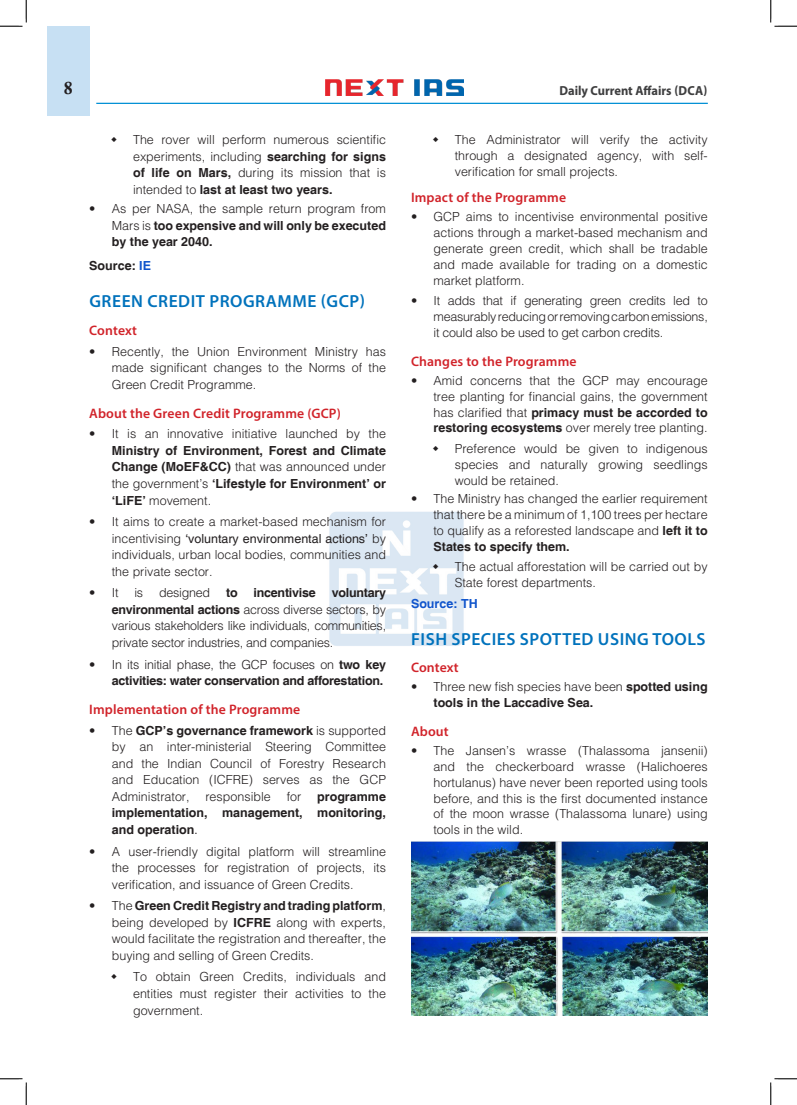
<style>
.page{position:relative;width:797px;height:1105px;background:#fff}
.page>*{position:absolute;margin:0;border:0;box-sizing:border-box;transform-origin:0 0}
.H-1{font:600 17.5px "Myriad Pro";letter-spacing:.03em;color:#0072bc}
.t1{font:17.5px "Calis MT Bol";color:#231f20}
.H-2{font:600 13.75px "Myriad Pro";letter-spacing:.01em;color:#d1232a}
.t2{font:700 13.12px "Myriad Pro";color:#3e3e3f;scale:.95 1}
.t3{font:300 12.5px/15.8px "Helvetica";color:#231f20;text-align:justify}
.body{font:700 12.5px/16.5px "Helvetica";color:#231f20;text-align:justify}
.body-2{font:700 12.5px/16.5px "Helvetica";letter-spacing:-.02em;color:#231f20;text-align:right}
.body-3{font:700 12.5px "Helvetica";color:#15c}
.t4{font:300 12.5px "Helvetica";letter-spacing:-.02em;color:#231f20}
.s1{font-weight:700}
.s2{font-weight:300}
.s3{color:#15c}
.s4{font-weight:400}
.s5{font-family:"Times New Roman";font-weight:400}
</style>
<div class="page">
<div style="left:47px;top:26px;width:42px;height:89px;background:#c7e0f3"></div>
<img style="left:325px;top:80px;width:138px;height:15px">
<hr style="left:96px;top:103px;width:611px;height:1px;background:#008fd5">
<img style="left:329px;top:511px;width:135px;height:135px">
<img style="left:411px;top:841px;width:296px;height:174px">
<svg style="left:0;top:0;width:27px;height:27px"></svg>
<svg style="left:0;top:1078px;width:27px;height:27px"></svg>
<svg style="left:770px;top:0;width:27px;height:27px"></svg>
<svg style="left:770px;top:1078px;width:27px;height:27px"></svg>
<svg style="left:433px;top:564px;width:5px;height:5px"></svg>
<h1 class="t1" style="left:64px;top:78px;width:10px">8</h1>
<p class="t2" style="left:559px;top:82px;width:157px">Daily Current Affairs (DCA)</p>
<p class="t3" style="left:133px;top:131px;width:254px;line-height:16.5px">The rover will perform numerous scientific experiments, including <span class="s1">searching for signs of life on Mars,</span> during its mission that is intended to <span class="s1">last at least two years.</span></p>
<p class="body" style="left:112px;top:201px;width:276px;text-indent:-22px"><span class="s2">• As per NASA, the sample return program from Mars is</span> too expensive and will only be executed by the year 2040.</p>
<p class="body" style="left:89px;top:258px;width:63px">Source: <span class="s3">IE</span></p>
<p class="H-1" style="left:89px;top:290px;width:277px">GREEN CREDIT PROGRAMME (GCP)</p>
<p class="H-2" style="left:89px;top:322px;width:49px">Context</p>
<p class="t3" style="left:112px;top:343px;width:276px;line-height:16.5px;text-indent:-22px">• Recently, the Union Environment Ministry has made significant changes to the Norms of the Green Credit Programme.</p>
<p class="H-2" style="left:89px;top:405px;width:253px">About the Green Credit Programme (GCP)</p>
<p class="body" style="left:112px;top:426px;width:276px;text-indent:-22px"><span class="s2">• It is an innovative initiative launched by the </span>Ministry of Environment, Forest and Climate Change (MoEF&amp;CC) <span class="s2">that was announced under the government’s</span> ‘Lifestyle for Environment’ or ‘LiFE’ <span class="s2">movement.</span></p>
<p class="t3" style="left:112px;top:513px;width:276px;line-height:16.5px;text-indent:-22px">• It aims to create a market-based mechanism for incentivising <span class="s4">‘voluntary environmental actions’</span> by individuals, urban local bodies, communities and the private sector.</p>
<p class="t3" style="left:89px;top:585px;width:31px">• It</p>
<p class="t3" style="left:134px;top:585px;width:10px">is</p>
<p class="t4" style="left:159px;top:585px;width:53px">designed</p>
<p class="body" style="left:226px;top:585px;width:13px">to</p>
<p class="body-2" style="left:253px;top:585px;width:64px">incentivise</p>
<p class="t3" style="left:455px;top:132px;width:254px">The Administrator will verify the activity through a designated agency, with self&shy;verification for small projects.</p>
<p class="H-2" style="left:411px;top:188px;width:157px">Impact of the Programme</p>
<p class="t3" style="left:433px;top:209px;width:276px;text-indent:-22px">• GCP aims to incentivise environmental positive actions through a market-based mechanism and generate green credit, which shall be tradable and made available for trading on a domestic market platform.</p>
<p class="t3" style="left:433px;top:293px;width:276px;text-indent:-22px">• It adds that if generating green credits led to measurably reducing or removing carbon emissions, it could also be used to get carbon credits.</p>
<p class="H-2" style="left:411px;top:352px;width:167px">Changes to the Programme</p>
<p class="t3" style="left:433px;top:372px;width:276px;text-indent:-22px">• Amid concerns that the GCP may encourage tree planting for financial gains, the government has clarified that <span class="s1">primacy must be accorded to restoring ecosystems</span> over merely tree planting.</p>
<p class="t3" style="left:455px;top:441px;width:254px">Preference would be given to indigenous species and naturally growing seedlings would be retained.</p>
<p class="t3" style="left:433px;top:490px;width:276px;text-indent:-22px">• The Ministry has changed the earlier requirement that there be a minimum of 1,100 trees per hectare to qualify as a reforested landscape and <span class="s1">left it to States to specify them.</span></p>
<p class="t3" style="left:455px;top:559px;width:254px">The actual afforestation will be carried out by<br>State forest departments.</p>
<p class="body-3" style="left:411px;top:596px;width:68px">Source: TH</p>
<p class="H-1" style="left:411px;top:627px;width:296px">FISH SPECIES SPOTTED USING TOOLS</p>
<p class="H-2" style="left:411px;top:658px;width:49px">Context</p>
<p class="body" style="left:433px;top:680px;width:276px;line-height:15.8px;text-indent:-22px"><span class="s2">• Three new fish species have been</span> spotted using tools in the Laccadive Sea.</p>
<p class="H-2" style="left:411px;top:722px;width:39px">About</p>
<p class="t3" style="left:433px;top:742px;width:276px;text-indent:-22px">• The Jansen’s wrasse (Thalassoma jansenii) and the checkerboard wrasse (Halichoeres hortulanus) have never been reported using tools before, and this is the first documented instance of the moon wrasse (Thalassoma lunare) using tools in the wild.</p>
<p class="t3" style="left:112px;top:584px;width:276px;line-height:16.5px;text-indent:220px"><span class="s1">voluntary environmental actions</span> across diverse sectors, by various stakeholders like individuals, communities, private sector industries, and companies.</p>
<p class="body-2" style="left:89px;top:656px;width:298px"><span class="s2">• In its initial phase, the GCP focuses on</span> two key activities: water conservation and afforestation.</p>
<p class="H-2" style="left:89px;top:701px;width:212px">Implementation of the Programme</p>
<p class="t3" style="left:112px;top:722px;width:276px;line-height:16.5px;text-indent:-22px">• The <span class="s1">GCP’s governance framework</span> is supported by an inter-ministerial Steering Committee and the Indian Council of Forestry Research and Education (ICFRE) serves as the GCP Administrator,</p>
<p class="t3" style="left:205px;top:788px;width:67px">responsible</p>
<p class="t3" style="left:287px;top:788px;width:16px">for</p>
<p class="body" style="left:112px;top:789px;width:276px;text-indent:205px">programme implementation, management, monitoring, and operation<span class="s5">.</span></p>
<p class="t3" style="left:112px;top:842px;width:276px;line-height:16.5px;text-indent:-22px">• A user-friendly digital platform will streamline the processes for registration of projects, its verification, and issuance of Green Credits.</p>
<p class="t3" style="left:112px;top:897px;width:276px;line-height:16.5px;text-indent:-22px">• The <span class="s1">Green Credit Registry and trading platform</span>, being developed by <span class="s1">ICFRE</span> along with experts, would facilitate the registration and thereafter, the buying and selling of Green Credits.</p>
<p class="t3" style="left:133px;top:968px;width:254px;line-height:16.9px">To obtain Green Credits, individuals and entities must register their activities to the government.</p>
</div>
